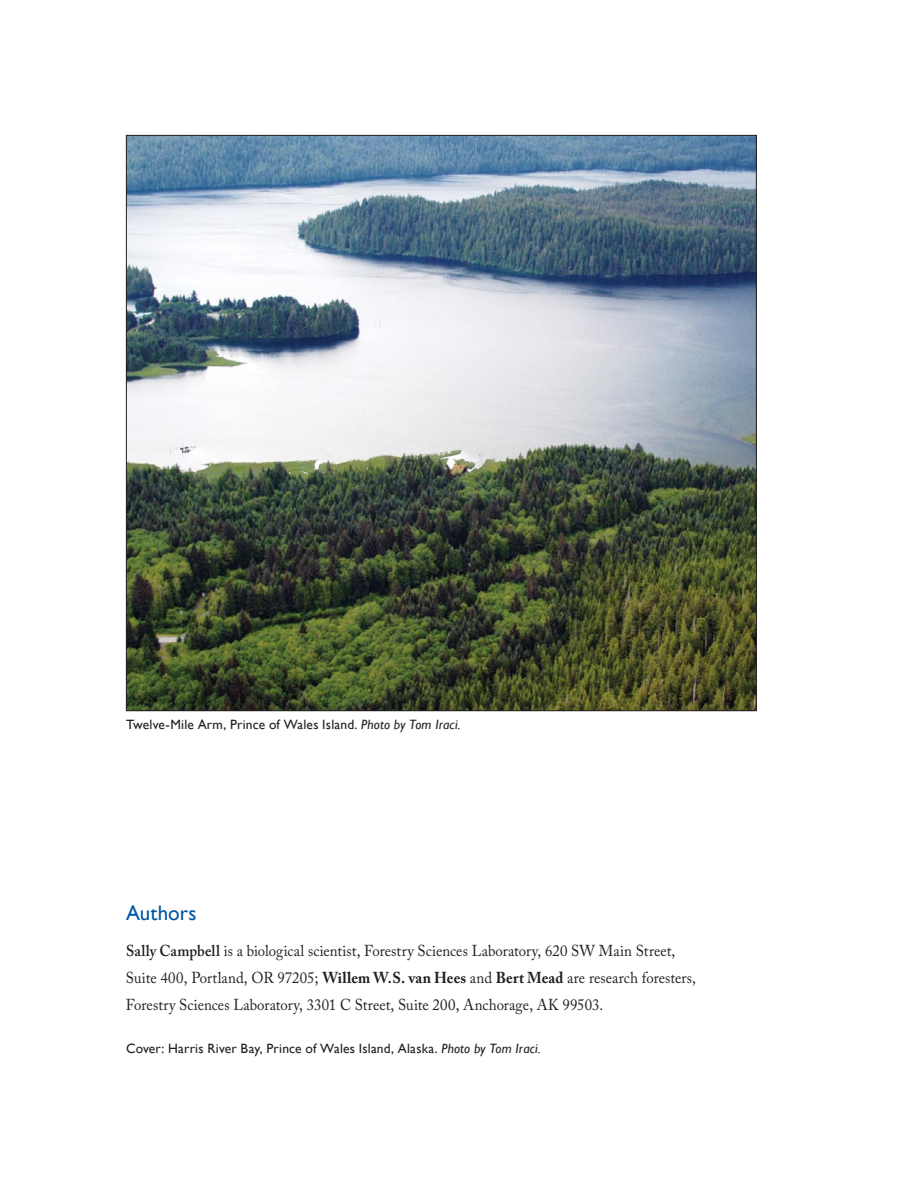
<style>
.page{position:relative;width:918px;height:1188px;background:#fff}
.page>*{position:absolute;margin:0;border:0;box-sizing:border-box;transform-origin:0 0}
.t1{font:21px "Gill Sans";color:#0055a4}
.t2{font:15.75px/27px "Adobe Caslon Pro";letter-spacing:.005em;color:#231f20;scale:.94 1}
.t3{font:13.5px "Gill Sans";letter-spacing:.015em;color:#231f20}
.s1{font-style:italic}
.s2{font-weight:600}
.s3{font-weight:700}
</style>
<div class="page">
<img style="left:128px;top:137px;width:627px;height:572px">
<p class="t3" style="left:126px;top:717px;width:336px">Twelve-Mile Arm, Prince of Wales Island. <span class="s1">Photo by Tom Iraci.</span></p>
<h1 class="t1" style="left:126px;top:901px;width:72px">Authors</h1>
<p class="t2" style="left:126px;top:937px;width:608px"><span class="s2">Sally Campbell</span> is a biological scientist, Forestry Sciences Laboratory, 620 SW Main Street,<br>Suite 400, Portland, OR 97205; <span class="s3">Willem W.S. van Hees</span> and <span class="s3">Bert Mead</span> are research foresters,<br>Forestry Sciences Laboratory, 3301 C Street, Suite 200, Anchorage, AK 99503.</p>
<p class="t3" style="left:126px;top:1041px;width:416px">Cover: Harris River Bay, Prince of Wales Island, Alaska. <span class="s1">Photo by Tom Iraci.</span></p>
</div>
